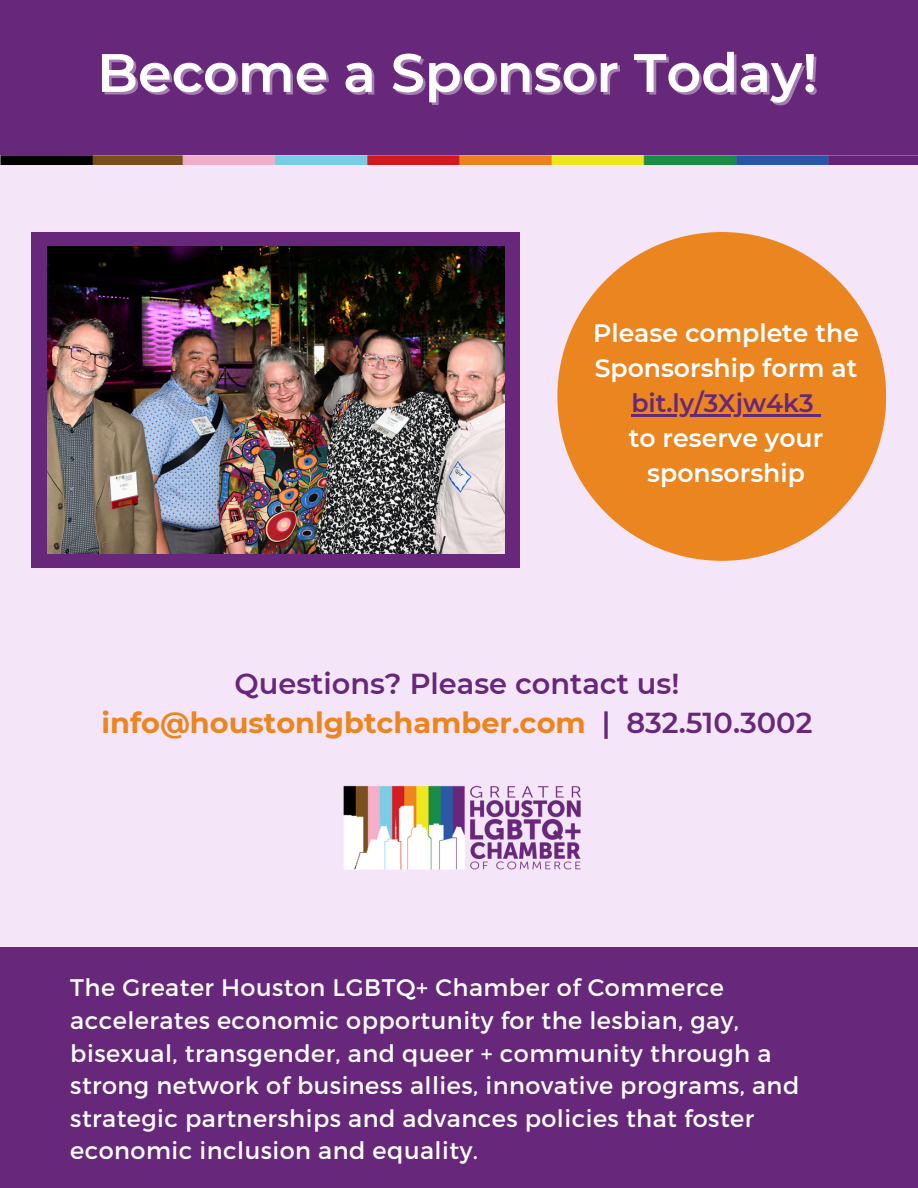
<style>
.page{position:relative;width:918px;height:1188px;background:#fff}
.page>*{position:absolute;margin:0;border:0;box-sizing:border-box;transform-origin:0 0}
.t1{font:600 54px "Montserrat";color:#fff}
.t2{font:600 28.8px/39.6px "Montserrat";color:#67277a;text-align:center}
.t3{font:600 25.05px/34.8px "Montserrat";color:#fff}
.t4{font:24px/32.5px "Montserrat";letter-spacing:.02em;color:#fff}
.s1{color:#67277a}
.s2{font-weight:700;color:#ea8520}
</style>
<div class="page">
<div style="left:0;top:11px;width:918px;height:942px;background:#f4e6f8"></div>
<div style="left:0;top:0;width:918px;height:155px;background:#67277a"></div>
<img style="left:0;top:155px;width:918px;height:9px">
<div style="left:0;top:948px;width:918px;height:240px;background:#67277a"></div>
<img style="left:343px;top:785px;width:238px;height:85px">
<div style="left:32px;top:232px;width:488px;height:336px;background:#67277a"></div>
<div style="left:557px;top:232px;width:329px;height:329px;background:#ea8520;border-radius:50%"></div>
<img style="left:48px;top:247px;width:456px;height:306px">
<hr style="left:631px;top:414px;width:183px;height:3px;background:#67277a">
<svg style="left:814px;top:414px;width:7px;height:3px"></svg>
<h1 class="t1" style="left:97px;top:40px;width:722px">Become a Sponsor Today!</h1>
<h3 class="t3" style="left:593px;top:316px;width:267px">Please complete the<br>Sponsorship form at</h3>
<h2 class="t3" style="left:629px;top:386px;width:196px;text-align:center"><span class="s1">bit.ly/3Xjw4k3 </span>to reserve your sponsorship</h2>
<p class="t2" style="left:101px;top:663px;width:713px">Questions? Please contact us! <span class="s2">info@houstonlgbtchamber.com</span> | 832.510.3002</p>
<p class="t4" style="left:70px;top:970px;width:731px">The Greater Houston LGBTQ+ Chamber of Commerce accelerates economic opportunity for the lesbian, gay, bisexual, transgender, and queer + community through a strong network of business allies, innovative programs, and strategic partnerships and advances policies that foster economic inclusion and equality.</p>
</div>
